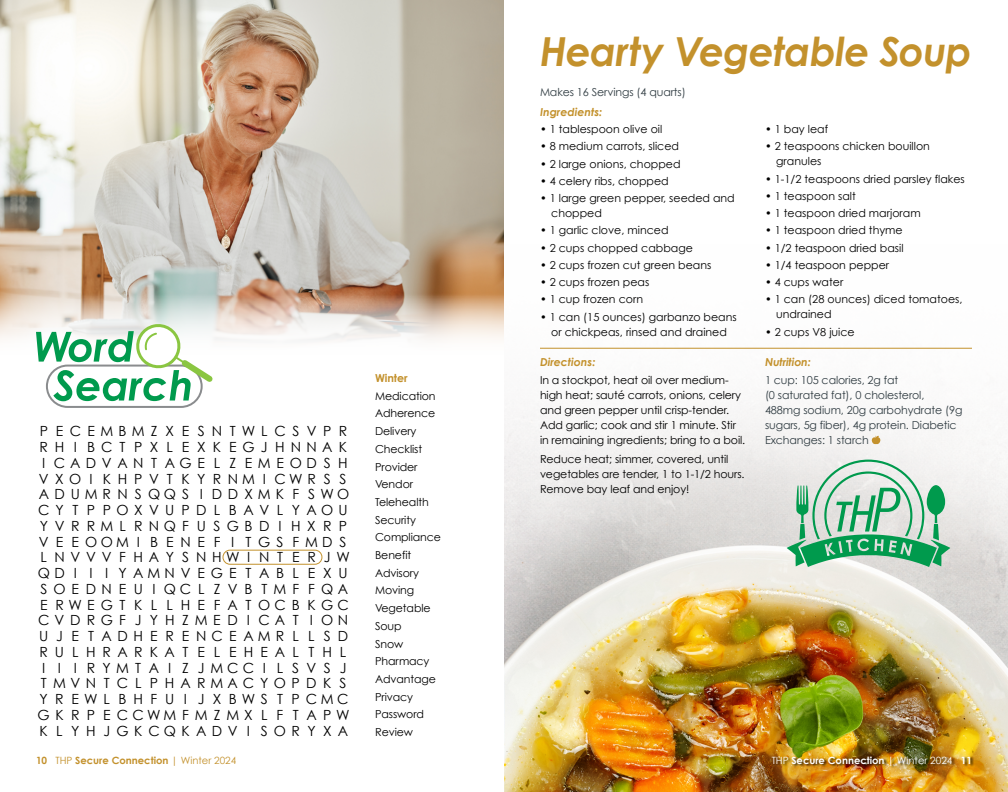
<style>
.page{position:relative;width:1008px;height:792px;background:#fff}
.page>*{position:absolute;margin:0;border:0;box-sizing:border-box;transform-origin:0 0}
.t1{font:italic 700 40px "Century Gothic";letter-spacing:-.015em;color:#c3912c}
.t2{font:14px/15.8px "Century Gothic";letter-spacing:.46em;color:#000;text-align:center}
.t3{font:11px/17.7px "Century Gothic";color:#000}
.t4{font:11px/15px "Century Gothic";letter-spacing:-.01em;color:#303c42}
.t5{font:italic 700 11px "Century Gothic";color:#c3912c}
.t6{font:700 11px "Century Gothic";letter-spacing:-.01em;color:#c3912c}
.t7{font:700 10px "Century Gothic";color:#c3912c}
.t8{font:700 10px "Century Gothic";color:#fff}
.s1{font-weight:400}
</style>
<div class="page">
<img style="left:504px;top:567px;width:504px;height:225px">
<img style="left:0;top:0;width:504px;height:294px">
<svg style="left:0;top:294px;width:504px;height:46px"></svg>
<svg style="left:504px;top:347px;width:504px;height:220px;fill:#f5f4f4"></svg>
<div style="left:223px;top:550px;width:99px;height:15px;border:1px solid #c3912c;border-radius:7px"></div>
<div style="left:46px;top:365px;width:157px;height:43px;border:2px solid #8a8c8e;border-radius:21px"></div>
<svg style="left:36px;top:320px;width:182px;height:81px"></svg>
<div style="left:771px;top:756px;width:203px;height:13px;background:#000;opacity:.75"></div>
<svg style="left:872px;top:436px;width:9px;height:8px"></svg>
<hr style="left:540px;top:348px;width:432px;height:1px;background:#c3912c">
<svg style="left:787px;top:460px;width:163px;height:107px;background:#a1ceb5"></svg>
<p class="t2" style="left:38px;top:423px;width:314px">PECEMBMZXE SNTWLCSVPR<br>RH I BCTPXLEXKEGJHNNAK<br>I CADVAN T AGE L Z EMEODS H<br>VXOI KHPVTKYRNMICWRSS<br>ADUMRNSQQS I DDXMK F SWO<br>CY T PPOXVUPDL BAVL YAOU<br>YVRRML RNQFUSGBD I HXRP<br>VEEOOMI BENE F I TGS FMDS<br>LNVVVFHAYSNHWI NT ERJW<br>QD I I I YAMNVEGE TABL EXU<br>SOEDNEU IQCL ZVB TMF FQA<br>ERWEGTKL LHEFATOCBKGC<br>CVDRGF JYHZMED I CAT ION<br>UJE TADHERENCEAMRL L SD<br>RULHRARKAT ELEHEAL THL<br>I I IRYMTAI ZJMCCI LSVSJ<br>TMVNTCL PHARMACYOPDK S<br>YREWLBHFU I JXBWS TPCMC<br>GKRP ECCWMFMZMX L F T APW<br>K L YHJGKCQKADV I SORYXA</p>
<p class="t7" style="left:36px;top:754px;width:202px">10 <span class="s1">THP</span> Secure Connection <span class="s1">| Winter 2024</span></p>
<p class="t6" style="left:375px;top:371px;width:34px">Winter</p>
<p class="t3" style="left:375px;top:387px;width:67px">Medication<br>Adherence<br>Delivery<br>Checklist<br>Provider<br>Vendor<br>Telehealth<br>Security<br>Compliance<br>Benefit<br>Advisory<br>Moving<br>Vegetable<br>Soup<br>Snow<br>Pharmacy<br>Advantage<br>Privacy<br>Password<br>Review</p>
<h1 class="t1" style="left:540px;top:26px;width:433px">Hearty Vegetable Soup</h1>
<p class="t4" style="left:540px;top:85px;width:147px">Makes 16 Servings (4 quarts)</p>
<p class="t5" style="left:540px;top:105px;width:64px">Ingredients:</p>
<p class="t3" style="left:540px;top:120px;width:124px">• 1 tablespoon olive oil</p>
<p class="t3" style="left:540px;top:137px;width:141px">• 8 medium carrots, sliced</p>
<p class="t3" style="left:540px;top:155px;width:142px">• 2 large onions, chopped</p>
<p class="t3" style="left:540px;top:172px;width:130px">• 4 celery ribs, chopped</p>
<p class="t3" style="left:551px;top:190px;width:185px;line-height:15px;text-indent:-11px">• 1 large green pepper, seeded and chopped</p>
<p class="t3" style="left:540px;top:221px;width:130px">• 1 garlic clove, minced</p>
<p class="t3" style="left:540px;top:239px;width:154px">• 2 cups chopped cabbage</p>
<p class="t3" style="left:540px;top:256px;width:173px">• 2 cups frozen cut green beans</p>
<p class="t3" style="left:540px;top:273px;width:111px">• 2 cups frozen peas</p>
<p class="t3" style="left:540px;top:290px;width:105px">• 1 cup frozen corn</p>
<p class="t3" style="left:540px;top:309px;width:198px;line-height:15px;text-align:center">• 1 can (15 ounces) garbanzo beans or chickpeas, rinsed and drained</p>
<p class="t5" style="left:540px;top:355px;width:57px">Directions:</p>
<p class="t3" style="left:540px;top:372px;width:207px;line-height:15px">In a stockpot, heat oil over medium&shy;high heat; sauté carrots, onions, celery and green pepper until crisp-tender.<br>Add garlic; cook and stir 1 minute. Stir in remaining ingredients; bring to a boil.</p>
<p class="t3" style="left:540px;top:451px;width:206px;line-height:15px">Reduce heat; simmer, covered, until vegetables are tender, 1 to 1-1/2 hours.<br>Remove bay leaf and enjoy!</p>
<p class="t3" style="left:765px;top:120px;width:65px">• 1 bay leaf</p>
<p class="t3" style="left:776px;top:139px;width:155px;line-height:15px;text-indent:-11px">• 2 teaspoons chicken bouillon granules</p>
<p class="t3" style="left:765px;top:170px;width:201px">• 1-1/2 teaspoons dried parsley flakes</p>
<p class="t3" style="left:765px;top:187px;width:92px">• 1 teaspoon salt</p>
<p class="t3" style="left:765px;top:204px;width:157px">• 1 teaspoon dried marjoram</p>
<p class="t3" style="left:765px;top:221px;width:139px">• 1 teaspoon dried thyme</p>
<p class="t3" style="left:765px;top:239px;width:140px">• 1/2 teaspoon dried basil</p>
<p class="t3" style="left:765px;top:256px;width:126px">• 1/4 teaspoon pepper</p>
<p class="t3" style="left:765px;top:273px;width:80px">• 4 cups water</p>
<p class="t3" style="left:776px;top:292px;width:188px;line-height:15px;text-indent:-11px">• 1 can (28 ounces) diced tomatoes, undrained</p>
<p class="t3" style="left:765px;top:323px;width:91px">• 2 cups V8 juice</p>
<p class="t5" style="left:765px;top:355px;width:47px">Nutrition:</p>
<p class="t4" style="left:765px;top:372px;width:199px">1 cup: 105 calories, 2g fat<br>(0 saturated fat), 0 cholesterol,<br>488mg sodium, 20g carbohydrate (9g sugars, 5g fiber), 4g protein. Diabetic<br>Exchanges: 1 starch</p>
<p class="t8" style="left:772px;top:754px;width:202px"><span class="s1">THP</span> Secure Connection <span class="s1">| Winter 2024</span> 11</p>
</div>
